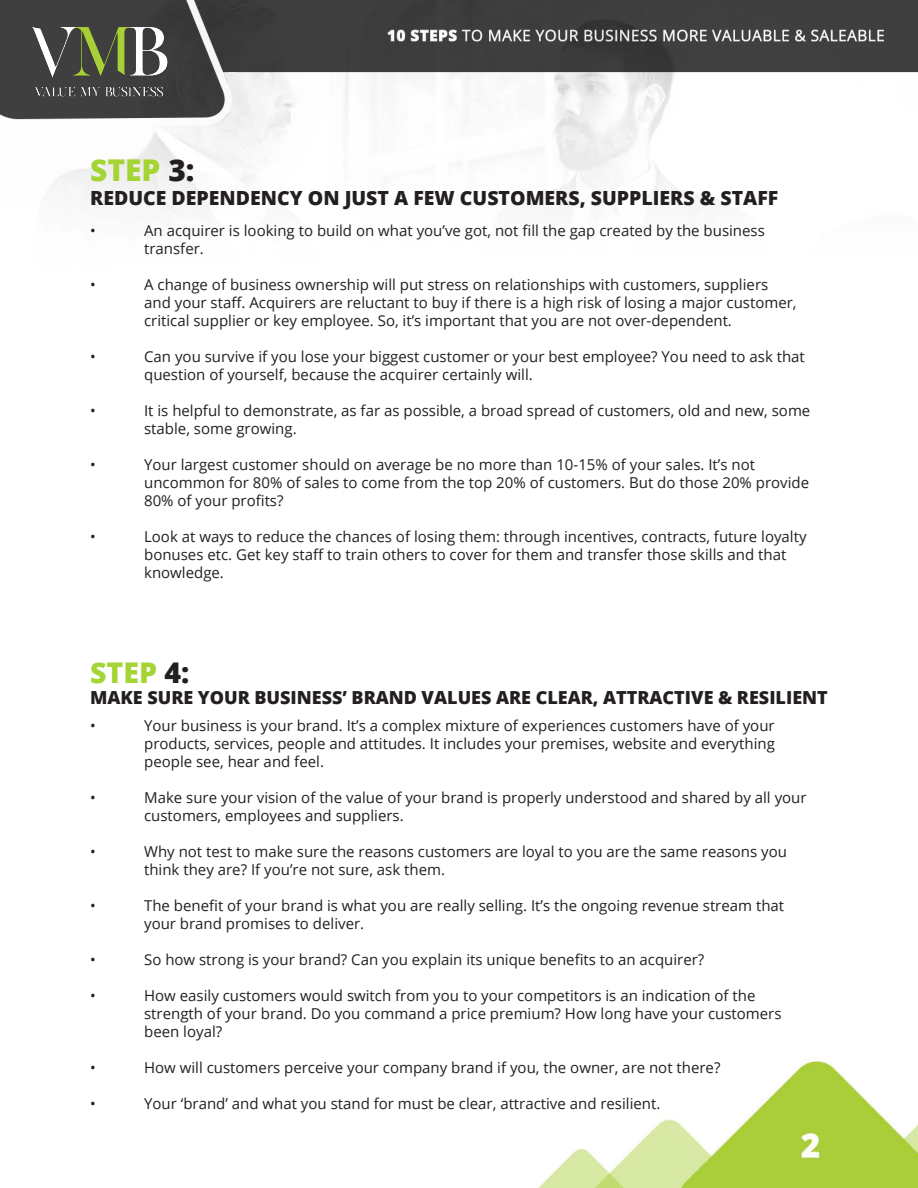
<style>
.page{position:relative;width:918px;height:1188px;background:#fff}
.page>*{position:absolute;margin:0;border:0;box-sizing:border-box;transform-origin:0 0}
.t1{font:800 30px "Open Sans";color:#a4d534}
.t2{font:800 28.5px "Open Sans";color:#a4d534}
.t3{font:800 19.5px "Open Sans";color:#231f20}
.t4{font:800 18px "Open Sans";color:#231f20}
.t5{font:15px/18px "Open Sans";color:#231f20}
.s1{color:#231f20}
</style>
<div class="page">
<img style="left:52px;top:131px;width:866px;height:1057px">
<img style="left:0;top:0;width:918px;height:131px">
<img style="left:17px;top:2px;width:168px;height:111px">
<p class="t1" style="left:90px;top:148px;width:106px">STEP <span class="s1">3:</span></p>
<p class="t3" style="left:90px;top:183px;width:690px">REDUCE DEPENDENCY ON JUST A FEW CUSTOMERS, SUPPLIERS &amp; STAFF</p>
<p class="t5" style="left:90px;top:222px;width:7px">•</p>
<p class="t5" style="left:144px;top:222px;width:622px">An acquirer is looking to build on what you’ve got, not fill the gap created by the business transfer.</p>
<p class="t5" style="left:90px;top:276px;width:7px">•</p>
<p class="t5" style="left:144px;top:276px;width:654px">A change of business ownership will put stress on relationships with customers, suppliers and your staff. Acquirers are reluctant to buy if there is a high risk of losing a major customer, critical supplier or key employee. So, it’s important that you are not over-dependent.</p>
<p class="t5" style="left:90px;top:348px;width:7px">•</p>
<p class="t5" style="left:144px;top:348px;width:662px">Can you survive if you lose your biggest customer or your best employee? You need to ask that question of yourself, because the acquirer certainly will.</p>
<p class="t5" style="left:90px;top:402px;width:7px">•</p>
<p class="t5" style="left:144px;top:402px;width:668px">It is helpful to demonstrate, as far as possible, a broad spread of customers, old and new, some stable, some growing.</p>
<p class="t5" style="left:90px;top:456px;width:7px">•</p>
<p class="t5" style="left:144px;top:456px;width:667px">Your largest customer should on average be no more than 10-15% of your sales. It’s not uncommon for 80% of sales to come from the top 20% of customers. But do those 20% provide<br>80% of your profits?</p>
<p class="t5" style="left:90px;top:528px;width:7px">•</p>
<p class="t5" style="left:144px;top:528px;width:664px">Look at ways to reduce the chances of losing them: through incentives, contracts, future loyalty bonuses etc. Get key staff to train others to cover for them and transfer those skills and that knowledge.</p>
<p class="t2" style="left:90px;top:651px;width:101px">STEP <span class="s1">4:</span></p>
<p class="t4" style="left:90px;top:684px;width:739px">MAKE SURE YOUR BUSINESS’ BRAND VALUES ARE CLEAR, ATTRACTIVE &amp; RESILIENT</p>
<p class="t5" style="left:90px;top:716px;width:7px">•</p>
<p class="t5" style="left:144px;top:716px;width:632px;text-align:justify">Your business is your brand. It’s a complex mixture of experiences customers have of your products, services, people and attitudes. It includes your premises, website and everything people see, hear and feel.</p>
<p class="t5" style="left:90px;top:788px;width:7px">•</p>
<p class="t5" style="left:144px;top:788px;width:664px">Make sure your vision of the value of your brand is properly understood and shared by all your customers, employees and suppliers.</p>
<p class="t5" style="left:90px;top:842px;width:7px">•</p>
<p class="t5" style="left:144px;top:842px;width:644px">Why not test to make sure the reasons customers are loyal to you are the same reasons you think they are? If you’re not sure, ask them.</p>
<p class="t5" style="left:90px;top:896px;width:7px">•</p>
<p class="t5" style="left:144px;top:896px;width:642px">The benefit of your brand is what you are really selling. It’s the ongoing revenue stream that your brand promises to deliver.</p>
<p class="t5" style="left:90px;top:950px;width:7px">•</p>
<p class="t5" style="left:144px;top:950px;width:562px">So how strong is your brand? Can you explain its unique benefits to an acquirer?</p>
<p class="t5" style="left:90px;top:986px;width:7px">•</p>
<p class="t5" style="left:144px;top:986px;width:639px">How easily customers would switch from you to your competitors is an indication of the strength of your brand. Do you command a price premium? How long have your customers been loyal?</p>
<p class="t5" style="left:90px;top:1058px;width:7px">•</p>
<p class="t5" style="left:144px;top:1058px;width:578px">How will customers perceive your company brand if you, the owner, are not there?</p>
<p class="t5" style="left:90px;top:1094px;width:7px">•</p>
<p class="t5" style="left:144px;top:1094px;width:518px">Your ‘brand’ and what you stand for must be clear, attractive and resilient.</p>
</div>
